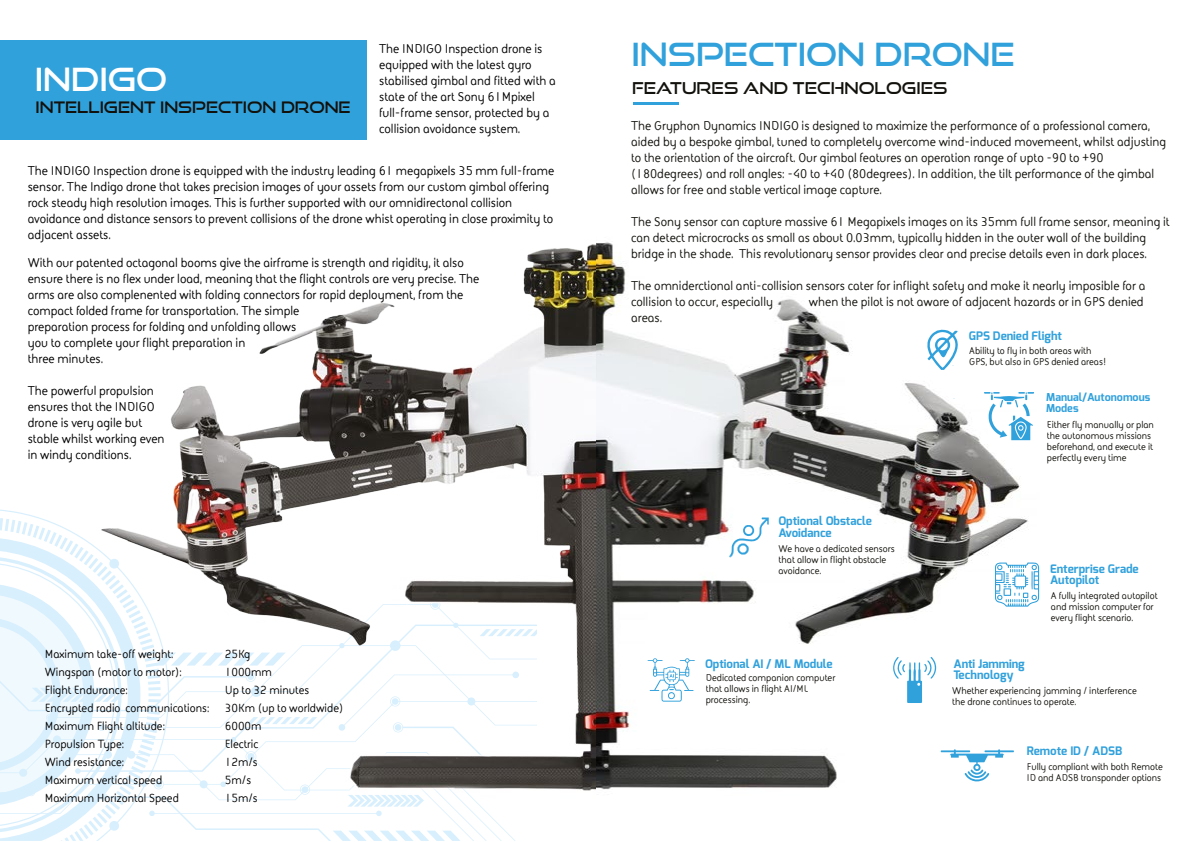
<style>
.page{position:relative;width:1191px;height:842px;background:#fff}
.page>*{position:absolute;margin:0;border:0;box-sizing:border-box;transform-origin:0 0}
.t1{font:32px "Good Times Rg";color:#31a1dc}
.t2{font:32px "Good Times Rg";color:#fff}
.t3{font:16.4px "Good Times Rg";color:#12110c}
.t4{font:15.9px "Good Times Rg";color:#12110b}
.t5{font:700 13px/16px "FS Sophie";color:#000}
.t6{font:700 13px/16px "FS Sophie";color:#12110c}
.t7{font:700 12px "FS Sophie";color:#000}
.t8{font:700 11.7px/11.7px "Exo";color:#31a1dc}
.t9{font:700 10.9px/10.9px "Exo";color:#31a1dc}
.t10{font:700 10px/11px "FS Sophie";color:#12110c}
</style>
<div class="page">
<img style="left:595px;top:242px;width:445px;height:548px">
<hr style="left:633px;top:103px;width:45px;height:2px;background:#31a1dc">
<svg style="left:927px;top:328px;width:33px;height:42px"></svg>
<svg style="left:984px;top:392px;width:50px;height:48px"></svg>
<svg style="left:940px;top:749px;width:74px;height:32px"></svg>
<svg style="left:647px;top:658px;width:48px;height:44px"></svg>
<svg style="left:995px;top:562px;width:44px;height:45px"></svg>
<svg style="left:728px;top:517px;width:41px;height:41px"></svg>
<svg style="left:893px;top:657px;width:43px;height:46px"></svg>
<svg style="left:0;top:518px;width:515px;height:323px"></svg>
<img style="left:96px;top:244px;width:499px;height:556px">
<div style="left:0;top:40px;width:367px;height:100px;background:#31a1dc"></div>
<h1 class="t2" style="left:35px;top:60px;width:134px">INDIGO</h1>
<p class="t4" style="left:36px;top:97px;width:317px">INTELLIGENT INSPECTION DRONE</p>
<p class="t5" style="left:379px;top:40px;width:178px">The INDIGO Inspection drone is equipped with the latest gyro stabilised gimbal and fitted with a state of the art Sony 61Mpixel full-frame sensor, protected by a collision avoidance system.</p>
<p class="t5" style="left:28px;top:162px;width:528px">The INDIGO Inspection drone is equipped with the industry leading 61 megapixels 35 mm full-frame sensor. The Indigo drone that takes precision images of your assets from our custom gimbal offering rock steady high resolution images. This is further supported with our omnidirectonal collision avoidance and distance sensors to prevent collisions of the drone whist operating in close proximity to adjacent assets.</p>
<p class="t5" style="left:28px;top:254px;width:453px">With our patented octagonal booms give the airframe is strength and rigidity, it also ensure there is no flex under load, meaning that the flight controls are very precise. The arms are also complenented with folding connectors for rapid deployment, from the compact folded frame for transportation. The simple<br>preparation process for folding and unfolding allows<br>you to complete your flight preparation in<br>three minutes.</p>
<p class="t5" style="left:28px;top:382px;width:138px">The powerful propulsion ensures that the INDIGO drone is very agile but stable whilst working even in windy conditions.</p>
<p class="t7" style="left:45px;top:646px;width:130px">Maximum take-off weight:</p>
<p class="t7" style="left:225px;top:646px;width:27px">25Kg</p>
<p class="t7" style="left:45px;top:664px;width:138px">Wingspan (motor to motor):</p>
<p class="t7" style="left:225px;top:664px;width:49px">1000mm</p>
<p class="t7" style="left:45px;top:682px;width:84px">Flight Endurance:</p>
<p class="t7" style="left:225px;top:682px;width:86px">Up to 32 minutes</p>
<p class="t7" style="left:45px;top:700px;width:166px">Encrypted radio communications:</p>
<p class="t7" style="left:225px;top:700px;width:120px">30Km (up to worldwide)</p>
<p class="t7" style="left:45px;top:718px;width:122px">Maximum Flight altitude:</p>
<p class="t7" style="left:225px;top:718px;width:38px">6000m</p>
<p class="t7" style="left:45px;top:736px;width:81px">Propulsion Type:</p>
<p class="t7" style="left:225px;top:736px;width:35px">Electric</p>
<p class="t7" style="left:45px;top:754px;width:81px">Wind resistance:</p>
<p class="t7" style="left:225px;top:754px;width:34px">12m/s</p>
<p class="t7" style="left:45px;top:772px;width:119px">Maximum vertical speed</p>
<p class="t7" style="left:225px;top:772px;width:28px">5m/s</p>
<p class="t7" style="left:45px;top:790px;width:136px">Maximum Horizontal Speed</p>
<p class="t7" style="left:225px;top:790px;width:34px">15m/s</p>
<h1 class="t1" style="left:631px;top:34px;width:385px">INSPECTION DRONE</h1>
<p class="t3" style="left:632px;top:78px;width:317px">FEATURES AND TECHNOLOGIES</p>
<p class="t6" style="left:631px;top:117px;width:536px">The Gryphon Dynamics INDIGO is designed to maximize the performance of a professional camera, aided by a bespoke gimbal, tuned to completely overcome wind-induced movemeent, whilst adjusting to the orientation of the aircraft. Our gimbal features an operation range of upto -90 to +90 (180degrees) and roll angles: -40 to +40 (80degrees). In addition, the tilt performance of the gimbal allows for free and stable vertical image capture.</p>
<p class="t6" style="left:631px;top:213px;width:540px">The Sony sensor can capture massive 61 Megapixels images on its 35mm full frame sensor, meaning it can detect microcracks as small as about 0.03mm, typically hidden in the outer wall of the building bridge in the shade. This revolutionary sensor provides clear and precise details even in dark places.</p>
<p class="t6" style="left:631px;top:277px;width:516px">The omniderctional anti-collision sensors cater for inflight safety and make it nearly imposible for a collision to occur, especially</p>
<p class="t6" style="left:809px;top:293px;width:336px">when the pilot is not aware of adjacent hazards or in GPS denied</p>
<p class="t6" style="left:631px;top:309px;width:33px">areas.</p>
<p class="t8" style="left:778px;top:515px;width:95px">Optional Obstacle<br>Avoidance</p>
<p class="t10" style="left:778px;top:542px;width:118px">We have a dedicated sensors that allow in flight obstacle avoidance.</p>
<p class="t8" style="left:705px;top:658px;width:129px">Optional AI / ML Module</p>
<p class="t10" style="left:706px;top:672px;width:131px">Dedicated companion computer that allows in flight AI/ML processing.</p>
<p class="t8" style="left:968px;top:330px;width:95px">GPS Denied Flight</p>
<p class="t10" style="left:969px;top:345px;width:138px">Ability to fly in both areas with<br>GPS, but also in GPS denied areas!</p>
<p class="t9" style="left:1046px;top:392px;width:105px">Manual/Autonomous<br>Modes</p>
<p class="t10" style="left:1047px;top:418px;width:108px">Either fly manually or plan the autonomous missions beforehand, and execute it perfectly every time</p>
<p class="t8" style="left:1050px;top:562px;width:90px">Enterprise Grade<br>Autopilot</p>
<p class="t10" style="left:1050px;top:590px;width:108px">A fully integrated autopilot and mission computer for every flight scenario.</p>
<p class="t8" style="left:953px;top:657px;width:73px">Anti Jamming<br>Technology</p>
<p class="t10" style="left:952px;top:685px;width:186px">Whether experiencing jamming / interference the drone continues to operate.</p>
<p class="t8" style="left:1027px;top:745px;width:97px">Remote ID / ADSB</p>
<p class="t10" style="left:1027px;top:761px;width:138px">Fully compliant with both Remote<br>ID and ADSB transponder options</p>
</div>
